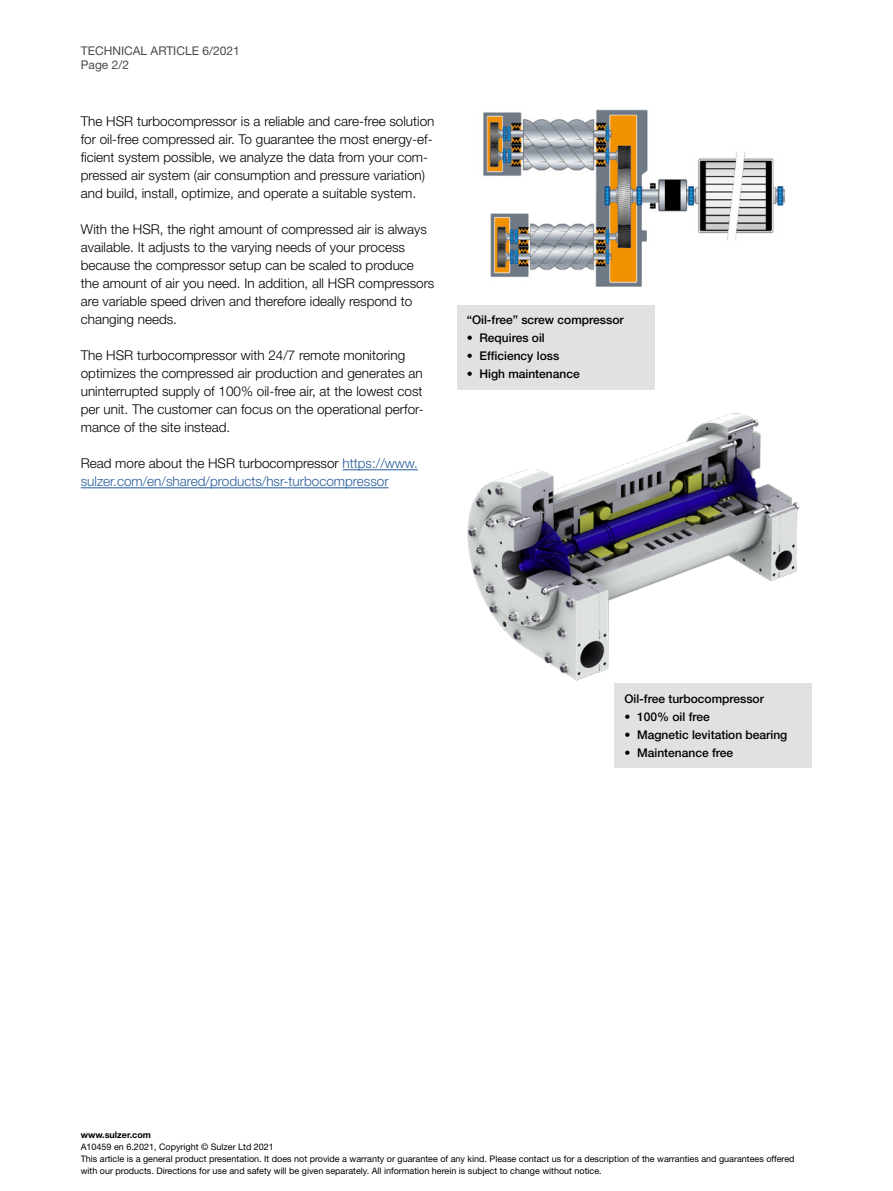
<style>
.page{position:relative;width:893px;height:1191px;background:#fff}
.page>*{position:absolute;margin:0;border:0;box-sizing:border-box;transform-origin:0 0}
.Body_text{font:300 13.5px/18px "Helvetica Neue LT Pro";color:#000}
.Body_text-2{font:300 13.5px/18px "Helvetica Neue LT Pro";color:#275b9b}
.t1{font:500 12px "Helvetica Neue LT Pro";color:#000}
.Cover_title{font:12px "Helvetica Neue LT Pro";color:#4a4a49}
.Disclaimer{font:9px/12px "Helvetica Neue LT Pro";color:#000}
.Disclaimer-2{font:700 9px "Helvetica Neue LT Pro";color:#000}
.s1{color:#000}
</style>
<div class="page">
<div style="left:614px;top:683px;width:198px;height:85px;background:#e1e2e0"></div>
<hr style="left:343px;top:469px;width:75px;height:1px;background:#275b9b">
<hr style="left:81px;top:487px;width:308px;height:1px;background:#275b9b">
<img style="left:483px;top:109px;width:302px;height:178px">
<img style="left:467px;top:413px;width:333px;height:268px">
<div style="left:457px;top:305px;width:198px;height:85px;background:#e1e2e0"></div>
<p class="Cover_title" style="left:81px;top:43px;width:160px">TECHNICAL ARTICLE 6/2021</p>
<p class="Cover_title" style="left:81px;top:58px;width:50px">Page 2/2</p>
<p class="Body_text" style="left:81px;top:112px;width:355px">The HSR turbocompressor is a reliable and care-free solution for oil-free compressed air. To guarantee the most energy-ef&shy;ficient system possible, we analyze the data from your com&shy;pressed air system (air consumption and pressure variation) and build, install, optimize, and operate a suitable system.</p>
<p class="Body_text" style="left:81px;top:220px;width:355px">With the HSR, the right amount of compressed air is always available. It adjusts to the varying needs of your process because the compressor setup can be scaled to produce the amount of air you need. In addition, all HSR compressors are variable speed driven and therefore ideally respond to changing needs.</p>
<p class="Body_text" style="left:81px;top:346px;width:344px">The HSR turbocompressor with 24/7 remote monitoring optimizes the compressed air production and generates an uninterrupted supply of 100% oil-free air, at the lowest cost per unit. The customer can focus on the operational perfor&shy;mance of the site instead.</p>
<p class="Body_text-2" style="left:81px;top:454px;width:339px"><span class="s1">Read more about the HSR turbocompressor</span> https://www. sulzer.com/en/shared/products/hsr-turbocompressor</p>
<p class="t1" style="left:467px;top:313px;width:158px">“Oil-free” screw compressor</p>
<p class="t1" style="left:467px;top:331px;width:80px">• Requires oil</p>
<p class="t1" style="left:467px;top:349px;width:94px">• Efficiency loss</p>
<p class="t1" style="left:467px;top:367px;width:115px">• High maintenance</p>
<p class="t1" style="left:624px;top:691px;width:141px">Oil-free turbocompressor</p>
<p class="t1" style="left:624px;top:709px;width:87px">• 100% oil free</p>
<p class="t1" style="left:624px;top:727px;width:165px">• Magnetic levitation bearing</p>
<p class="t1" style="left:624px;top:745px;width:110px">• Maintenance free</p>
<p class="Disclaimer-2" style="left:81px;top:1129px;width:72px">www.sulzer.com</p>
<p class="Disclaimer" style="left:81px;top:1140px;width:195px">A10459 en 6.2021, Copyright © Sulzer Ltd 2021</p>
<p class="Disclaimer" style="left:81px;top:1152px;width:715px">This article is a general product presentation. It does not provide a warranty or guarantee of any kind. Please contact us for a description of the warranties and guarantees offered with our products. Directions for use and safety will be given separately. All information herein is subject to change without notice.</p>
</div>
